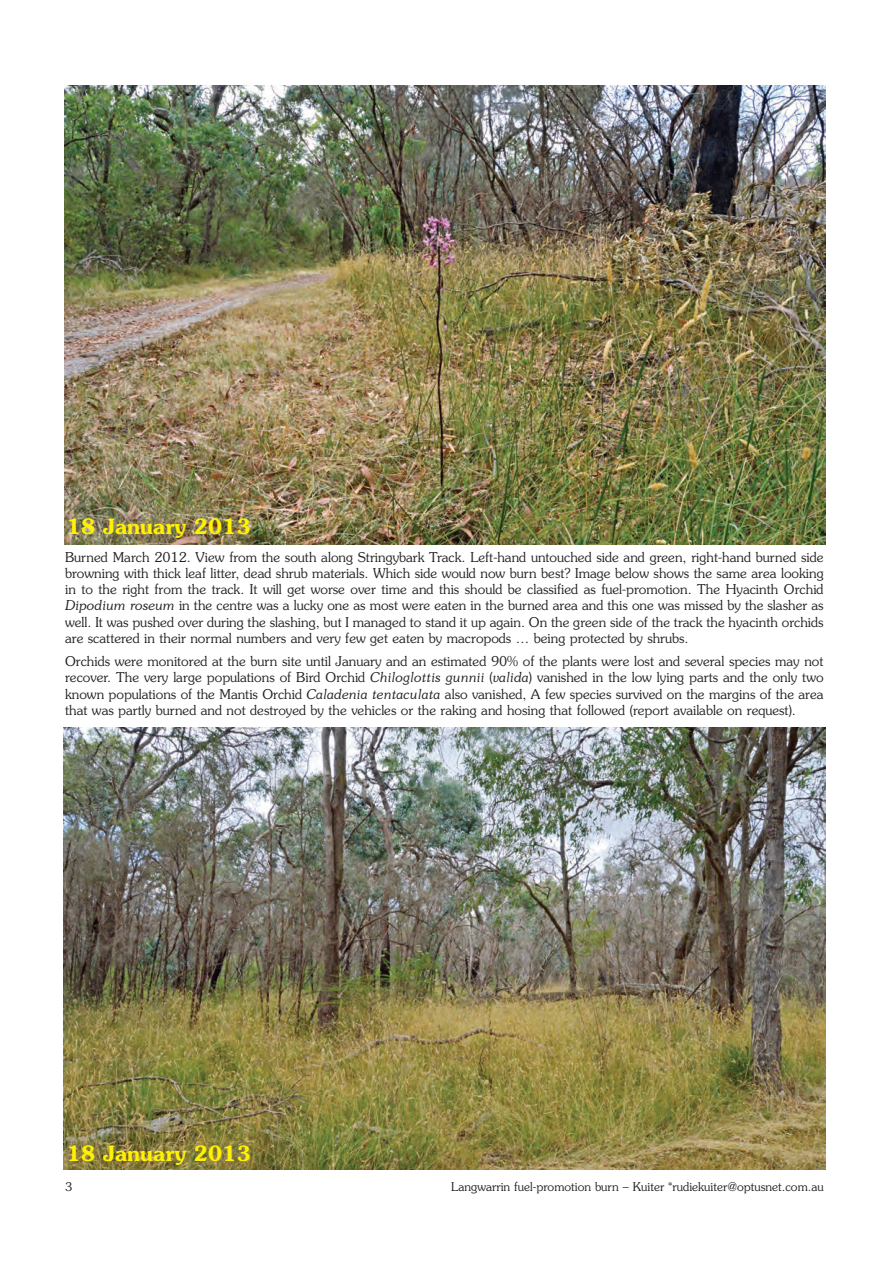
<style>
.page{position:relative;width:893px;height:1263px;background:#fff}
.page>*{position:absolute;margin:0;border:0;box-sizing:border-box;transform-origin:0 0}
.t1{font:600 21px "Souvenir";color:#fff101}
.t2{font:300 13.5px/16.2px "Souvenir";color:#231f20;text-align:justify}
.t3{font:300 12px "Souvenir";color:#231f20}
.s1{font-style:italic}
</style>
<div class="page">
<img style="left:65px;top:85px;width:760px;height:459px">
<img style="left:64px;top:727px;width:761px;height:442px">
<h1 class="t1" style="left:67px;top:518px;width:186px">18 January 2013</h1>
<p class="t2" style="left:65px;top:550px;width:760px">Burned March 2012. View from the south along Stringybark Track. Left-hand untouched side and green, right-hand burned side browning with thick leaf litter, dead shrub materials. Which side would now burn best? Image below shows the same area looking in to the right from the track. It will get worse over time and this should be classified as fuel-promotion. The Hyacinth Orchid <span class="s1">Dipodium roseum</span> in the centre was a lucky one as most were eaten in the burned area and this one was missed by the slasher as well. It was pushed over during the slashing, but I managed to stand it up again. On the green side of the track the hyacinth orchids are scattered in their normal numbers and very few get eaten by macropods … being protected by shrubs.</p>
<p class="t2" style="left:65px;top:654px;width:760px">Orchids were monitored at the burn site until January and an estimated 90% of the plants were lost and several species may not recover. The very large populations of Bird Orchid <span class="s1">Chiloglottis gunnii</span> (<span class="s1">valida</span>) vanished in the low lying parts and the only two known populations of the Mantis Orchid <span class="s1">Caladenia tentaculata</span> also vanished, A few species survived on the margins of the area that was partly burned and not destroyed by the vehicles or the raking and hosing that followed (report available on request).</p>
<h1 class="t1" style="left:67px;top:1145px;width:186px">18 January 2013</h1>
<p class="t3" style="left:65px;top:1182px;width:9px">3</p>
<p class="t3" style="left:451px;top:1182px;width:374px">Langwarrin fuel-promotion burn – Kuiter *rudiekuiter@optusnet.com.au</p>
</div>
